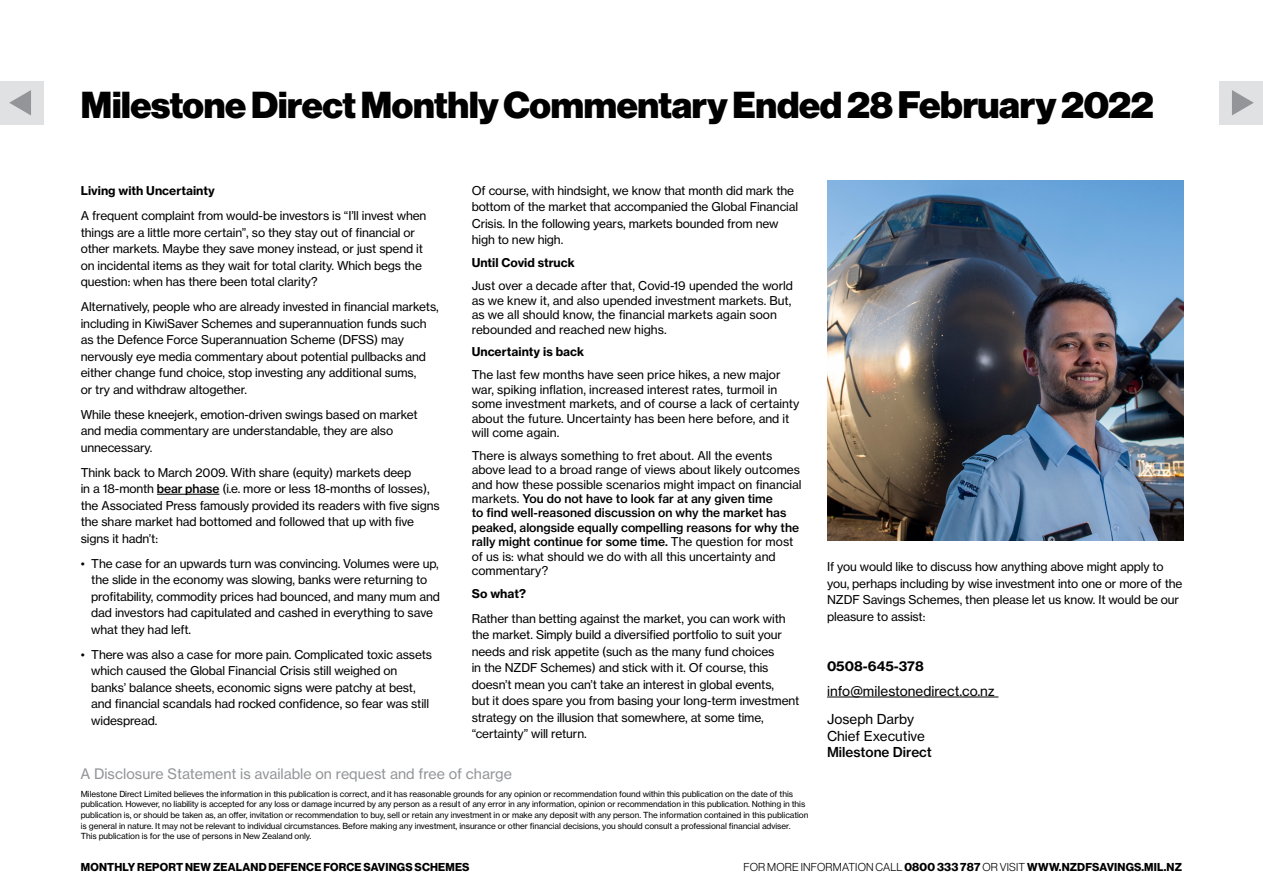
<style>
.page{position:relative;width:1263px;height:893px;background:#fff}
.page>*{position:absolute;margin:0;border:0;box-sizing:border-box;transform-origin:0 0}
.t1{font:900 36.75px "Haas Grot Disp 95";letter-spacing:-.01em;color:#000}
.t2{font:14.25px "Haas Grot Text 55 Roman";color:#939598}
.t3{font:13.5px/28.5px "Haas Grot Text 55 Roman";color:#000}
.t4{font:500 13.5px "Haas Grot Text 65";color:#000}
.t5{font:700 13.5px "Haas Grot Text 75";color:#000}
.t6{font:12px/16.5px "Haas Grot Text 55 Roman";letter-spacing:-.01em;color:#000}
.t7{font:500 12px/14.4px "Haas Grot Text 65";color:#000}
.t8{font:700 12px "Haas Grot Text 75";color:#000}
.t9{font:700 11.25px "Haas Grot Disp 75";letter-spacing:.015em;color:#000}
.t10{font:8.25px/10.5px "Haas Grot Text 55 Roman";letter-spacing:-.01em;color:#000}
.s1{font-size:37.5px}
.s2{font-family:"Haas Grot Text 65";font-weight:500}
.s3{font-family:"Haas Grot Text 55 Roman";font-weight:400}
.s4{font-family:"Haas Grot Disp 45";font-weight:300}
</style>
<div class="page">
<div style="left:1220px;top:81px;width:43px;height:43px;background:#e0e1e2"></div>
<svg style="left:1232px;top:90px;width:22px;height:25px"></svg>
<div style="left:0;top:81px;width:43px;height:43px;background:#e0e1e2"></div>
<svg style="left:9px;top:90px;width:22px;height:25px"></svg>
<hr style="left:157px;top:494px;width:62px;height:1px;background:#000">
<img style="left:827px;top:181px;width:356px;height:359px">
<hr style="left:827px;top:697px;width:171px;height:1px;background:#000">
<h1 class="t1" style="left:81px;top:84px;width:1074px">Milestone Direct Monthly Commentary Ended <span class="s1">28 February 2022</span></h1>
<p class="t8" style="left:81px;top:183px;width:136px">Living with Uncertainty</p>
<p class="t6" style="left:81px;top:207px;width:347px">A frequent complaint from would-be investors is “I’ll invest when things are a little more certain”, so they stay out of financial or other markets. Maybe they save money instead, or just spend it on incidental items as they wait for total clarity. Which begs the question: when has there been total clarity?</p>
<p class="t6" style="left:81px;top:298px;width:359px">Alternatively, people who are already invested in financial markets, including in KiwiSaver Schemes and superannuation funds such as the Defence Force Superannuation Scheme (DFSS) may nervously eye media commentary about potential pullbacks and either change fund choice, stop investing any additional sums,<br>or try and withdraw altogether.</p>
<p class="t6" style="left:81px;top:406px;width:338px">While these kneejerk, emotion-driven swings based on market and media commentary are understandable, they are also unnecessary.</p>
<p class="t6" style="left:81px;top:464px;width:360px">Think back to March 2009. With share (equity) markets deep<br>in a 18-month <span class="s2">bear phase</span> (i.e. more or less 18-months of losses), the Associated Press famously provided its readers with five signs the share market had bottomed and followed that up with five signs it hadn’t:</p>
<p class="t6" style="left:91px;top:555px;width:350px;text-indent:-10px">• The case for an upwards turn was convincing. Volumes were up, the slide in the economy was slowing, banks were returning to profitability, commodity prices had bounced, and many mum and dad investors had capitulated and cashed in everything to save what they had left.</p>
<p class="t6" style="left:91px;top:646px;width:342px;text-indent:-10px">• There was also a case for more pain. Complicated toxic assets which caused the Global Financial Crisis still weighed on banks’ balance sheets, economic signs were patchy at best, and financial scandals had rocked confidence, so fear was still widespread.</p>
<p class="t6" style="left:472px;top:182px;width:328px">Of course, with hindsight, we know that month did mark the bottom of the market that accompanied the Global Financial Crisis. In the following years, markets bounded from new high to new high.</p>
<p class="t8" style="left:472px;top:255px;width:105px">Until Covid struck</p>
<p class="t6" style="left:472px;top:279px;width:323px;line-height:14.4px">Just over a decade after that, Covid-19 upended the world as we knew it, and also upended investment markets. But, as we all should know, the financial markets again soon rebounded and reached new highs.</p>
<p class="t8" style="left:472px;top:344px;width:114px">Uncertainty is back</p>
<p class="t6" style="left:472px;top:368px;width:329px;line-height:14.4px">The last few months have seen price hikes, a new major war, spiking inflation, increased interest rates, turmoil in some investment markets, and of course a lack of certainty about the future. Uncertainty has been here before, and it will come again.</p>
<p class="t6" style="left:472px;top:448px;width:331px;line-height:14.4px">There is always something to fret about. All the events above lead to a broad range of views about likely outcomes and how these possible scenarios might impact on financial</p>
<p class="t7" style="left:472px;top:491px;width:329px"><span class="s3">markets.</span> You do not have to look far at any given time<br>to find well-reasoned discussion on why the market has peaked, alongside equally compelling reasons for why the rally might continue for some time. <span class="s3">The question for most</span></p>
<p class="t6" style="left:472px;top:549px;width:305px;line-height:14.4px">of us is: what should we do with all this uncertainty and commentary?</p>
<p class="t8" style="left:472px;top:586px;width:56px">So what?</p>
<p class="t6" style="left:472px;top:610px;width:329px">Rather than betting against the market, you can work with the market. Simply build a diversified portfolio to suit your needs and risk appetite (such as the many fund choices<br>in the NZDF Schemes) and stick with it. Of course, this doesn’t mean you can’t take an interest in global events,<br>but it does spare you from basing your long-term investment strategy on the illusion that somewhere, at some time, “certainty” will return.</p>
<p class="t2" style="left:80px;top:765px;width:433px">A Disclosure Statement is available on request and free of charge</p>
<p class="t10" style="left:81px;top:789px;width:729px">Milestone Direct Limited believes the information in this publication is correct, and it has reasonable grounds for any opinion or recommendation found within this publication on the date of this publication. However, no liability is accepted for any loss or damage incurred by any person as a result of any error in any information, opinion or recommendation in this publication. Nothing in this publication is, or should be taken as, an offer, invitation or recommendation to buy, sell or retain any investment in or make any deposit with any person. The information contained in this publication is general in nature. It may not be relevant to individual circumstances. Before making any investment, insurance or other financial decisions, you should consult a professional financial adviser.<br>This publication is for the use of persons in New Zealand only.</p>
<p class="t6" style="left:827px;top:558px;width:357px">If you would like to discuss how anything above might apply to you, perhaps including by wise investment into one or more of the NZDF Savings Schemes, then please let us know. It would be our pleasure to assist:</p>
<p class="t5" style="left:827px;top:657px;width:98px">0508-645-378</p>
<p class="t3" style="left:827px;top:676px;width:169px">info@milestonedirect.co.nz<br>Joseph Darby</p>
<p class="t3" style="left:827px;top:721px;width:99px">Chief Executive</p>
<p class="t4" style="left:827px;top:744px;width:106px">Milestone Direct</p>
<p class="t9" style="left:81px;top:860px;width:390px">MONTHLY REPORT NEW ZEALAND DEFENCE FORCE SAVINGS SCHEMES</p>
<p class="t9" style="left:743px;top:860px;width:440px"><span class="s4">FOR MORE INFORMATION CALL</span> 0800 333 787 <span class="s4">OR VISIT</span> WWW.NZDFSAVINGS.MIL.NZ</p>
</div>
